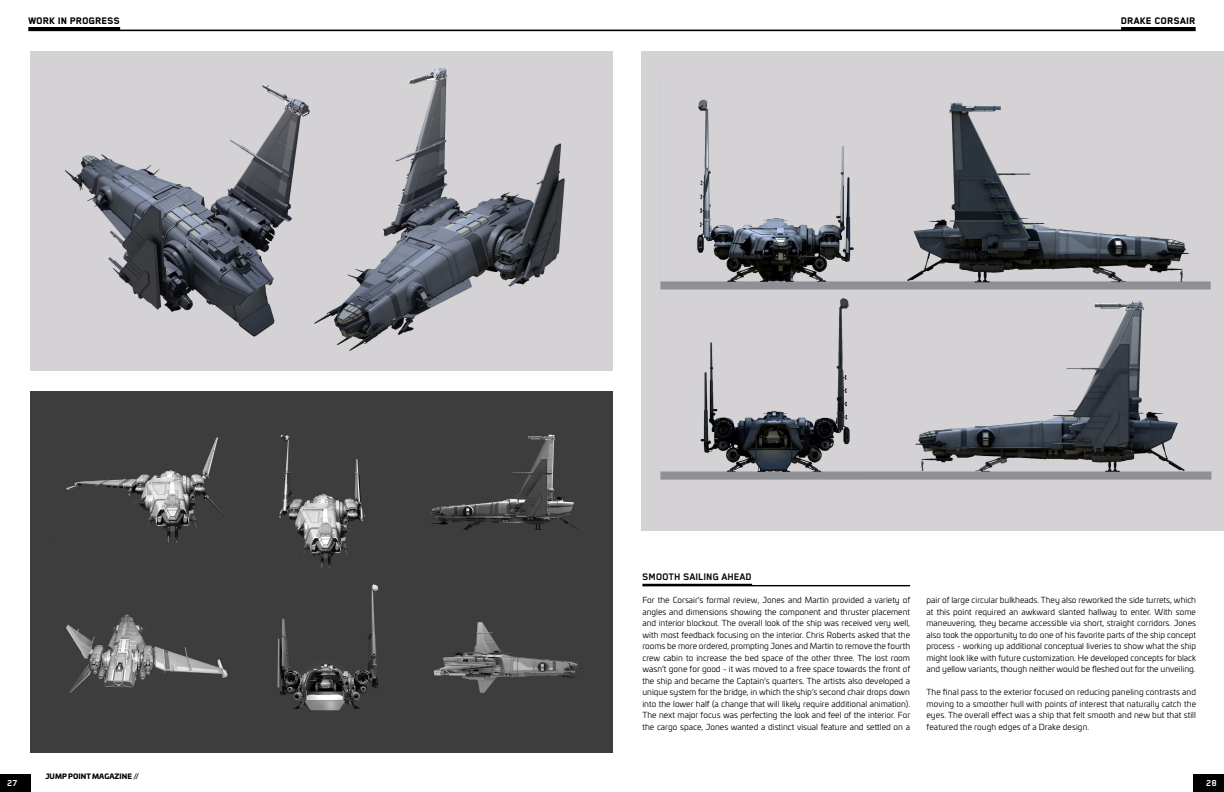
<style>
.page{position:relative;width:1224px;height:792px;background:#fff}
.page>*{position:absolute;margin:0;border:0;box-sizing:border-box;transform-origin:0 0}
.t1{font:800 11px "Blender Pro";letter-spacing:.01em;color:#000}
.t2{font:700 11px "Blender Pro";color:#000}
.t3{font:700 10px "Blender Pro";color:#fff}
.t4{font:8.2px/11.5px "Univia Pro";color:#000;text-align:justify}
.t5{font:900 7px "Univia Pro";letter-spacing:.01em;color:#000}
</style>
<div class="page">
<img style="left:642px;top:51px;width:582px;height:480px">
<img style="left:31px;top:51px;width:582px;height:320px">
<img style="left:30px;top:392px;width:582px;height:361px">
<hr style="left:642px;top:585px;width:268px;height:1px;background:#000">
<hr style="left:642px;top:584px;width:110px;height:1px;background:#000">
<hr style="left:28px;top:30px;width:584px;height:1px;background:#000">
<hr style="left:28px;top:27px;width:92px;height:3px;background:#000">
<hr style="left:612px;top:30px;width:584px;height:1px;background:#000">
<hr style="left:1121px;top:27px;width:75px;height:3px;background:#000">
<div style="left:0;top:774px;width:31px;height:18px;background:#000"></div>
<div style="left:1193px;top:774px;width:31px;height:18px;background:#000"></div>
<h1 class="t1" style="left:28px;top:15px;width:93px">WORK IN PROGRESS</h1>
<h1 class="t1" style="left:1121px;top:15px;width:76px">DRAKE CORSAIR</h1>
<h1 class="t2" style="left:642px;top:571px;width:111px">SMOOTH SAILING AHEAD</h1>
<p class="t4" style="left:642px;top:594px;width:269px">For the Corsair’s formal review, Jones and Martin provided a variety of angles and dimensions showing the component and thruster placement and interior blockout. The overall look of the ship was received very well, with most feedback focusing on the interior. Chris Roberts asked that the rooms be more ordered, prompting Jones and Martin to remove the fourth crew cabin to increase the bed space of the other three. The lost room wasn’t gone for good - it was moved to a free space towards the front of the ship and became the Captain’s quarters. The artists also developed a unique system for the bridge, in which the ship’s second chair drops down into the lower half (a change that will likely require additional animation).<br>The next major focus was perfecting the look and feel of the interior. For the cargo space, Jones wanted a distinct visual feature and settled on a</p>
<p class="t4" style="left:927px;top:594px;width:271px">pair of large circular bulkheads. They also reworked the side turrets, which at this point required an awkward slanted hallway to enter. With some maneuvering, they became accessible via short, straight corridors. Jones also took the opportunity to do one of his favorite parts of the ship concept process - working up additional conceptual liveries to show what the ship might look like with future customization. He developed concepts for black and yellow variants, though neither would be fleshed out for the unveiling.</p>
<p class="t4" style="left:927px;top:686px;width:271px">The final pass to the exterior focused on reducing paneling contrasts and moving to a smoother hull with points of interest that naturally catch the eyes. The overall effect was a ship that felt smooth and new but that still featured the rough edges of a Drake design.</p>
<p class="t5" style="left:45px;top:771px;width:95px">JUMP POINT MAGAZINE //</p>
<p class="t3" style="left:7px;top:778px;width:12px">27</p>
<p class="t3" style="left:1206px;top:777px;width:12px">28</p>
</div>
